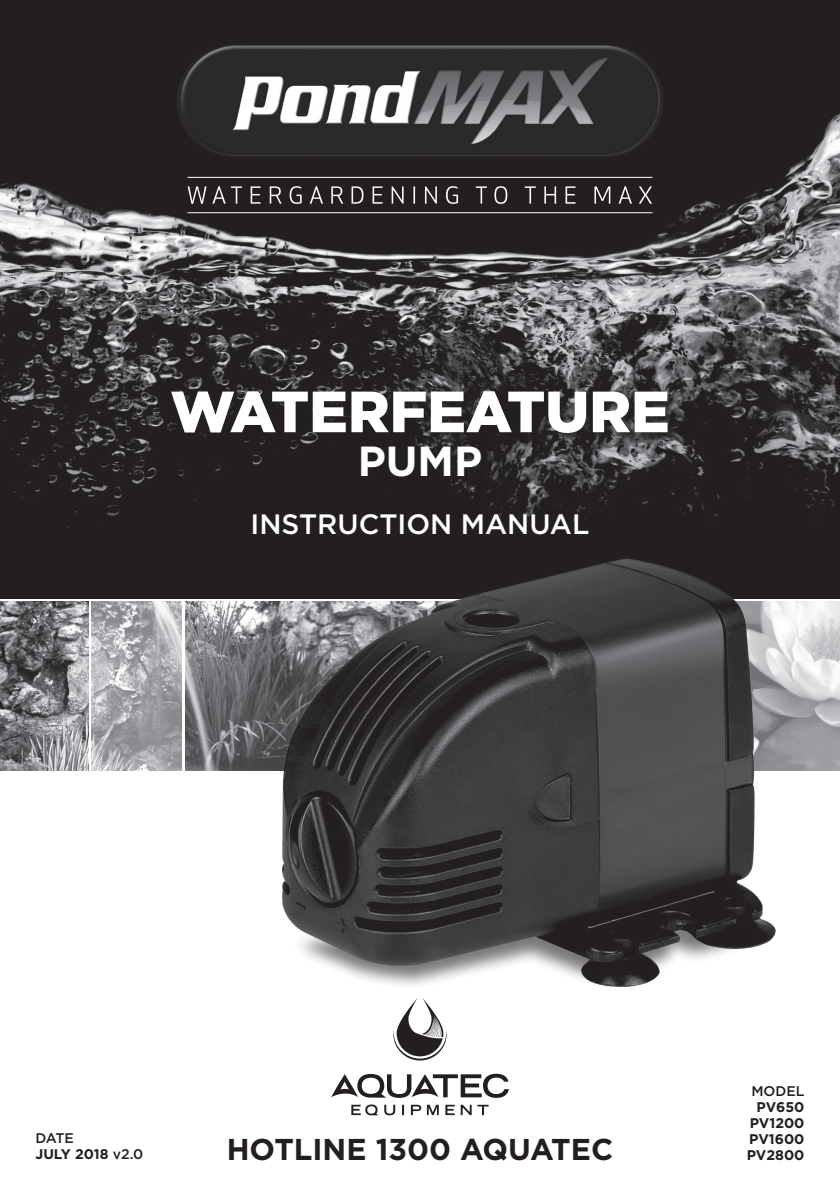
<style>
.page{position:relative;width:840px;height:1191px;background:#fff}
.page>*{position:absolute;margin:0;border:0;box-sizing:border-box;transform-origin:0 0}
.t1{font:900 58px "Gotham HTF";color:#fff}
.t2{font:700 42px "Gotham HTF";color:#fff}
.t3{font:700 30px "Gotham HTF";color:#231f20}
.t4{font:500 28px "Gotham HTF";color:#fff}
.t5{font:700 14px/16px "Gotham HTF";color:#231f20;text-align:justify}
.t6{font:500 14px/16px "Gotham HTF";color:#231f20}
.s1{font-weight:700}
</style>
<div class="page">
<img style="left:0;top:0;width:839px;height:598px">
<img style="left:821px;top:602px;width:18px;height:169px">
<img style="left:185px;top:602px;width:34px;height:169px">
<img style="left:91px;top:602px;width:91px;height:169px">
<img style="left:0;top:602px;width:88px;height:169px">
<div style="left:167px;top:46px;width:505px;height:132px;background:#231f20"></div>
<img style="left:176px;top:45px;width:487px;height:112px">
<svg style="left:187px;top:186px;width:464px;height:18px;background:#484545"></svg>
<hr style="left:187px;top:212px;width:465px;height:1px;background:#fff">
<hr style="left:187px;top:177px;width:465px;height:1px;background:#fff">
<div style="left:171px;top:391px;width:507px;height:154px;background:#231f20;opacity:.85"></div>
<svg style="left:331px;top:1017px;width:177px;height:98px"></svg>
<img style="left:219px;top:524px;width:602px;height:493px">
<h1 class="t1" style="left:170px;top:378px;width:500px">WATERFEATURE</h1>
<h2 class="t2" style="left:357px;top:437px;width:126px">PUMP</h2>
<h3 class="t4" style="left:250px;top:508px;width:340px">INSTRUCTION MANUAL</h3>
<p class="t6" style="left:35px;top:1129px;width:109px">DATE<br><span class="s1">JULY 2018</span> v2.0</p>
<h3 class="t3" style="left:226px;top:1131px;width:388px">HOTLINE 1300 AQUATEC</h3>
<p class="t6" style="left:751px;top:1082px;width:55px">MODEL</p>
<p class="t5" style="left:746px;top:1098px;width:59px;text-indent:10px">PV650<br>PV1200<br>PV1600<br>PV2800</p>
</div>
